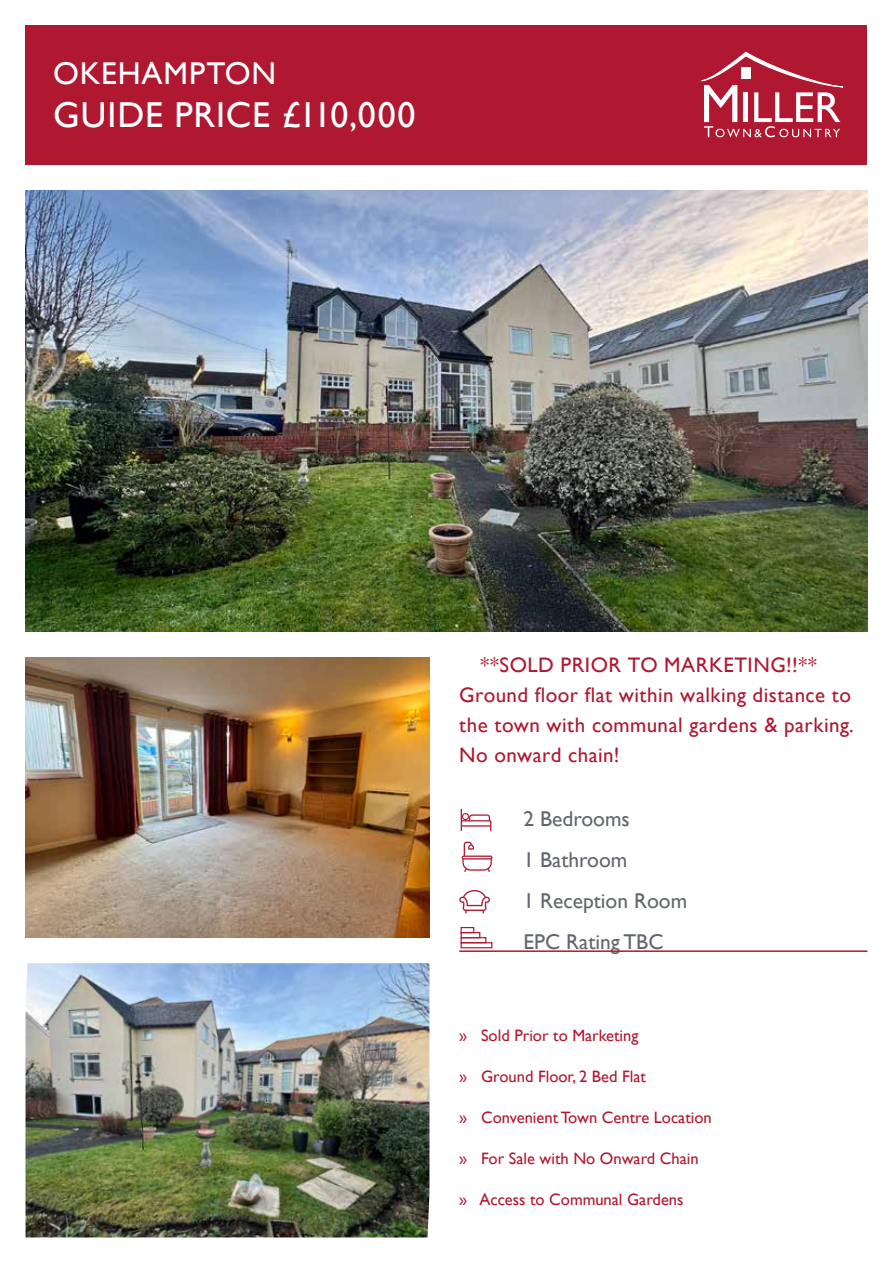
<style>
.page{position:relative;width:893px;height:1263px;background:#fff}
.page>*{position:absolute;margin:0;border:0;box-sizing:border-box;transform-origin:0 0}
.t1{font:36px "Gill Sans";letter-spacing:.025em;color:#fff}
.t2{font:31.5px "Gill Sans";letter-spacing:.025em;color:#fff}
.t3{font:21.45px/41px "Gill Sans";color:#63676d}
.t4{font:21px/30px "Gill Sans";letter-spacing:.02em;color:#af1830}
.t5{font:16.5px "Gill Sans";color:#af1830}
</style>
<div class="page">
<img style="left:26px;top:657px;width:403px;height:281px">
<img style="left:26px;top:190px;width:841px;height:441px">
<div style="left:26px;top:26px;width:841px;height:139px;background:#af1830"></div>
<svg style="left:702px;top:52px;width:141px;height:85px"></svg>
<svg style="left:461px;top:809px;width:30px;height:22px"></svg>
<svg style="left:462px;top:842px;width:30px;height:30px"></svg>
<svg style="left:459px;top:890px;width:31px;height:24px"></svg>
<div style="left:461px;top:927px;width:13px;height:6px;border:1px solid #af1830"></div>
<div style="left:461px;top:932px;width:19px;height:6px;border:1px solid #af1830"></div>
<div style="left:461px;top:937px;width:25px;height:6px;border:1px solid #af1830"></div>
<div style="left:461px;top:942px;width:31px;height:6px;border:1px solid #af1830"></div>
<img style="left:26px;top:963px;width:403px;height:274px">
<hr style="left:459px;top:950px;width:408px;height:2px;background:#af1830">
<h2 class="t2" style="left:53px;top:55px;width:224px">OKEHAMPTON</h2>
<h1 class="t1" style="left:53px;top:94px;width:364px">GUIDE PRICE £110,000</h1>
<p class="t4" style="left:459px;top:650px;width:396px;text-indent:21px">**SOLD PRIOR TO MARKETING!!** Ground floor flat within walking distance to the town with communal gardens &amp; parking.<br>No onward chain!</p>
<h3 class="t3" style="left:523px;top:799px;width:165px">2 Bedrooms<br>1 Bathroom<br>1 Reception Room<br>EPC Rating TBC</h3>
<p class="t5" style="left:459px;top:1026px;width:181px">» Sold Prior to Marketing</p>
<p class="t5" style="left:459px;top:1067px;width:188px">» Ground Floor, 2 Bed Flat</p>
<p class="t5" style="left:459px;top:1108px;width:254px">» Convenient Town Centre Location</p>
<p class="t5" style="left:459px;top:1149px;width:241px">» For Sale with No Onward Chain</p>
<p class="t5" style="left:459px;top:1190px;width:226px">» Access to Communal Gardens</p>
</div>
